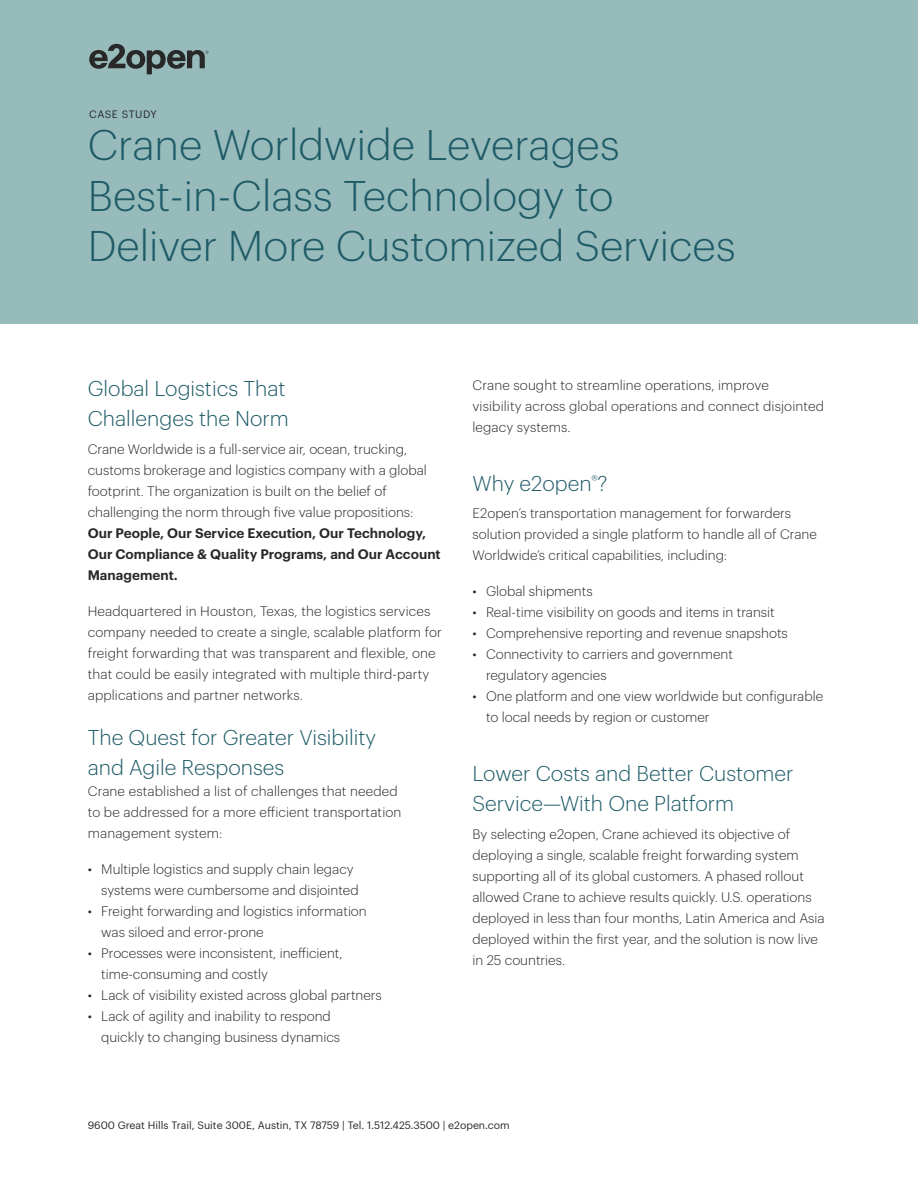
<style>
.page{position:relative;width:918px;height:1188px;background:#fff}
.page>*{position:absolute;margin:0;border:0;box-sizing:border-box;transform-origin:0 0}
.H1_small{font:300 42px/50.4px "Graphik";color:#1e5b67}
.t1{font:300 21px/30px "Graphik";color:#1e5b67}
.t2{font:300 13.5px/21px "Graphik";color:#282828}
.t3{font:10.5px "Graphik";color:#282828}
.t4{font:10.5px "Graphik";letter-spacing:.04em;color:#282828}
.s1{font-weight:600}
</style>
<div class="page">
<div style="left:0;top:0;width:918px;height:324px;background:#97baba"></div>
<svg style="left:89px;top:44px;width:119px;height:30px"></svg>
<p class="t4" style="left:89px;top:106px;width:69px">CASE STUDY</p>
<p class="H1_small" style="left:88px;top:117px;width:649px">Crane Worldwide Leverages<br>Best-in-Class Technology to<br>Deliver More Customized Services</p>
<h2 class="t1" style="left:88px;top:372px;width:203px">Global Logistics That<br>Challenges the Norm</h2>
<p class="t2" style="left:88px;top:438px;width:354px">Crane Worldwide is a full-service air, ocean, trucking, customs brokerage and logistics company with a global footprint. The organization is built on the belief of challenging the norm through five value propositions:<br><span class="s1">Our People, Our Service Execution, Our Technology, Our Compliance &amp; Quality Programs, and Our Account Management.</span></p>
<p class="t2" style="left:88px;top:600px;width:356px">Headquartered in Houston, Texas, the logistics services company needed to create a single, scalable platform for freight forwarding that was transparent and flexible, one that could be easily integrated with multiple third-party applications and partner networks.</p>
<p class="t1" style="left:88px;top:721px;width:290px">The Quest for Greater Visibility and Agile Responses</p>
<p class="t2" style="left:88px;top:780px;width:315px">Crane established a list of challenges that needed to be addressed for a more efficient transportation management system:</p>
<p class="t2" style="left:101px;top:858px;width:259px;text-indent:-14px">• Multiple logistics and supply chain legacy systems were cumbersome and disjointed</p>
<p class="t2" style="left:101px;top:900px;width:267px;text-indent:-14px">• Freight forwarding and logistics information was siloed and error-prone</p>
<p class="t2" style="left:101px;top:942px;width:243px;text-indent:-14px">• Processes were inconsistent, inefficient, time-consuming and costly</p>
<p class="t2" style="left:88px;top:984px;width:296px">• Lack of visibility existed across global partners</p>
<p class="t2" style="left:101px;top:1005px;width:240px;text-indent:-14px">• Lack of agility and inability to respond quickly to changing business dynamics</p>
<p class="t2" style="left:472px;top:374px;width:353px">Crane sought to streamline operations, improve<br>visibility across global operations and connect disjointed legacy systems.</p>
<h2 class="t1" style="left:472px;top:466px;width:137px">Why e2open<sup>®</sup>?</h2>
<p class="t2" style="left:472px;top:502px;width:346px">E2open’s transportation management for forwarders solution provided a single platform to handle all of Crane<br>Worldwide’s critical capabilities, including:</p>
<p class="t2" style="left:472px;top:580px;width:122px">• Global shipments</p>
<p class="t2" style="left:472px;top:601px;width:304px">• Real-time visibility on goods and items in transit</p>
<p class="t2" style="left:472px;top:622px;width:317px">• Comprehensive reporting and revenue snapshots</p>
<p class="t2" style="left:486px;top:643px;width:248px;text-indent:-14px">• Connectivity to carriers and government regulatory agencies</p>
<p class="t2" style="left:486px;top:685px;width:339px;text-indent:-14px">• One platform and one view worldwide but configurable to local needs by region or customer</p>
<h2 class="t1" style="left:472px;top:757px;width:322px">Lower Costs and Better Customer<br>Service—With One Platform</h2>
<p class="t2" style="left:472px;top:822px;width:354px">By selecting e2open, Crane achieved its objective of deploying a single, scalable freight forwarding system supporting all of its global customers. A phased rollout allowed Crane to achieve results quickly. U.S. operations deployed in less than four months, Latin America and Asia deployed within the first year, and the solution is now live in 25 countries.</p>
<p class="t3" style="left:88px;top:1118px;width:424px">9600 Great Hills Trail, Suite 300E, Austin, TX 78759 | Tel. 1.512.425.3500 | e2open.com</p>
</div>
